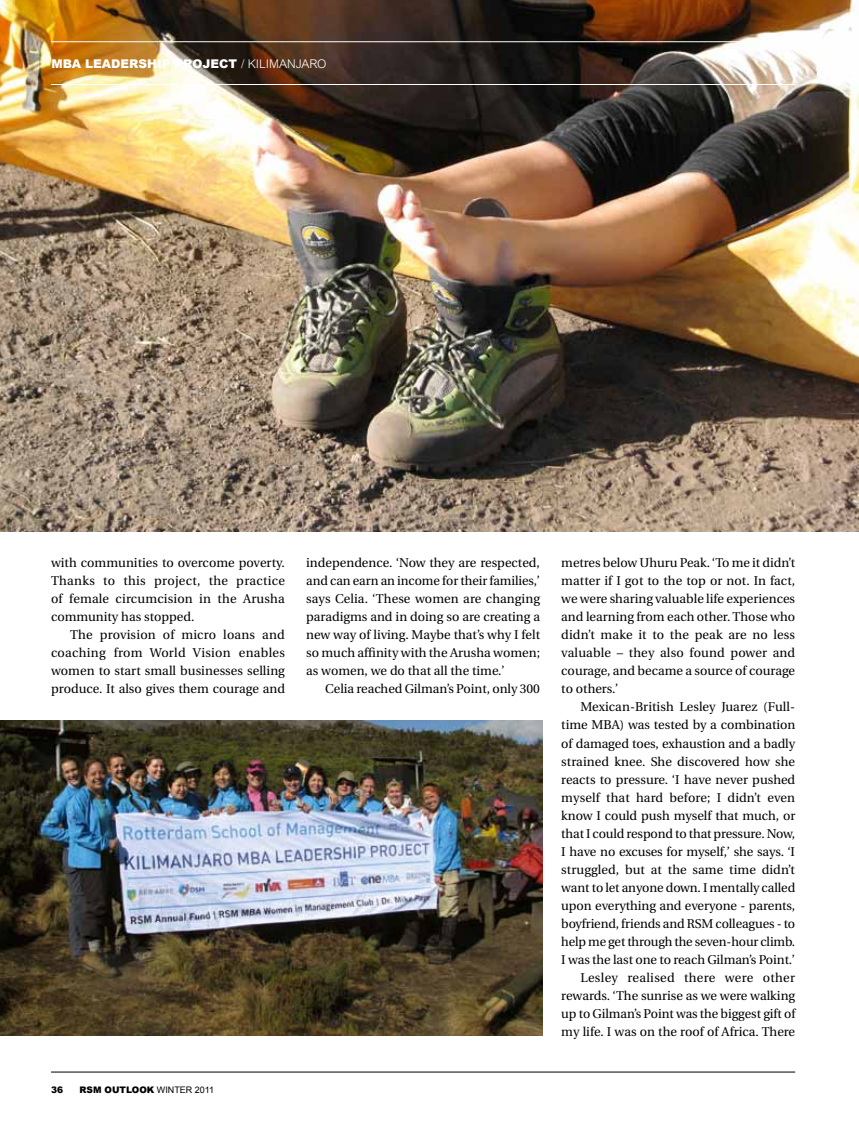
<style>
.page{position:relative;width:859px;height:1136px;background:#fff}
.page>*{position:absolute;margin:0;border:0;box-sizing:border-box;transform-origin:0 0}
.t1{font:12.75px/18px "Utopia";color:#000;text-align:justify}
.t2{font:900 12px "Arial";color:#fff}
.t3{font:300 12px "Arial";color:#fff}
.t4{font:900 9px "Arial";color:#000}
.t5{font:9px "Arial";color:#000}
.s1{font-weight:300}
.s2{font-weight:900}
</style>
<div class="page">
<hr style="left:51px;top:1071px;width:744px;height:1px;background:#000">
<img style="left:0;top:720px;width:543px;height:315px">
<img style="left:0;top:0;width:859px;height:531px">
<hr style="left:51px;top:84px;width:744px;height:1px;background:#fff">
<hr style="left:51px;top:41px;width:744px;height:1px;background:#fff">
<p class="t2" style="left:51px;top:55px;width:44px">MBA LEADERSHI</p>
<p class="t2" style="left:162px;top:55px;width:92px">P PROJECT <span class="s1">/ KILI</span></p>
<p class="t3" style="left:269px;top:57px;width:36px">MANJARO</p>
<p class="t1" style="left:51px;top:554px;width:235px;text-align:left">with communities to overcome poverty.<br>Thanks to this project, the practice of female circumcision in the Arusha community has stopped.<br>The provision of micro loans and coaching from World Vision enables women to start small businesses selling produce. It also gives them courage and</p>
<p class="t1" style="left:306px;top:554px;width:235px">independence. ‘Now they are respected, and can earn an income for their families,’ says Celia. ‘These women are changing paradigms and in doing so are creating a new way of living. Maybe that’s why I felt so much affinity with the Arusha women; as women, we do that all the time.’</p>
<p class="t1" style="left:325px;top:680px;width:216px">Celia reached Gilman’s Point, only 300</p>
<p class="t4" style="left:51px;top:1082px;width:14px">36</p>
<p class="t4" style="left:80px;top:1082px;width:48px">RSM OUTLOO</p>
<p class="t5" style="left:147px;top:1084px;width:69px"><span class="s2">K</span> WINTER 2011</p>
<p class="t1" style="left:561px;top:554px;width:235px">metres below Uhuru Peak. ‘To me it didn’t matter if I got to the top or not. In fact, we were sharing valuable life experiences and learning from each other. Those who didn’t make it to the peak are no less valuable – they also found power and courage, and became a source of courage to others.’</p>
<p class="t1" style="left:561px;top:698px;width:236px;text-align:right">Mexican-British Lesley Juarez (Full&shy;time MBA) was tested by a combination of damaged toes, exhaustion and a badly strained knee. She discovered how she reacts to pressure. ‘I have never pushed myself that hard before; I didn’t even know I could push myself that much, or that I could respond to that pressure. Now, I have no excuses for myself,’ she says. ‘I struggled, but at the same time didn’t want to let anyone down. I mentally called upon everything and everyone - parents, boyfriend, friends and RSM colleagues - to help me get through the seven-hour climb.<br>I was the last one to reach Gilman’s Point.’ Lesley realised there were other rewards. ‘The sunrise as we were walking up to Gilman’s Point was the biggest gift of my life. I was on the roof of Africa. There</p>
</div>
